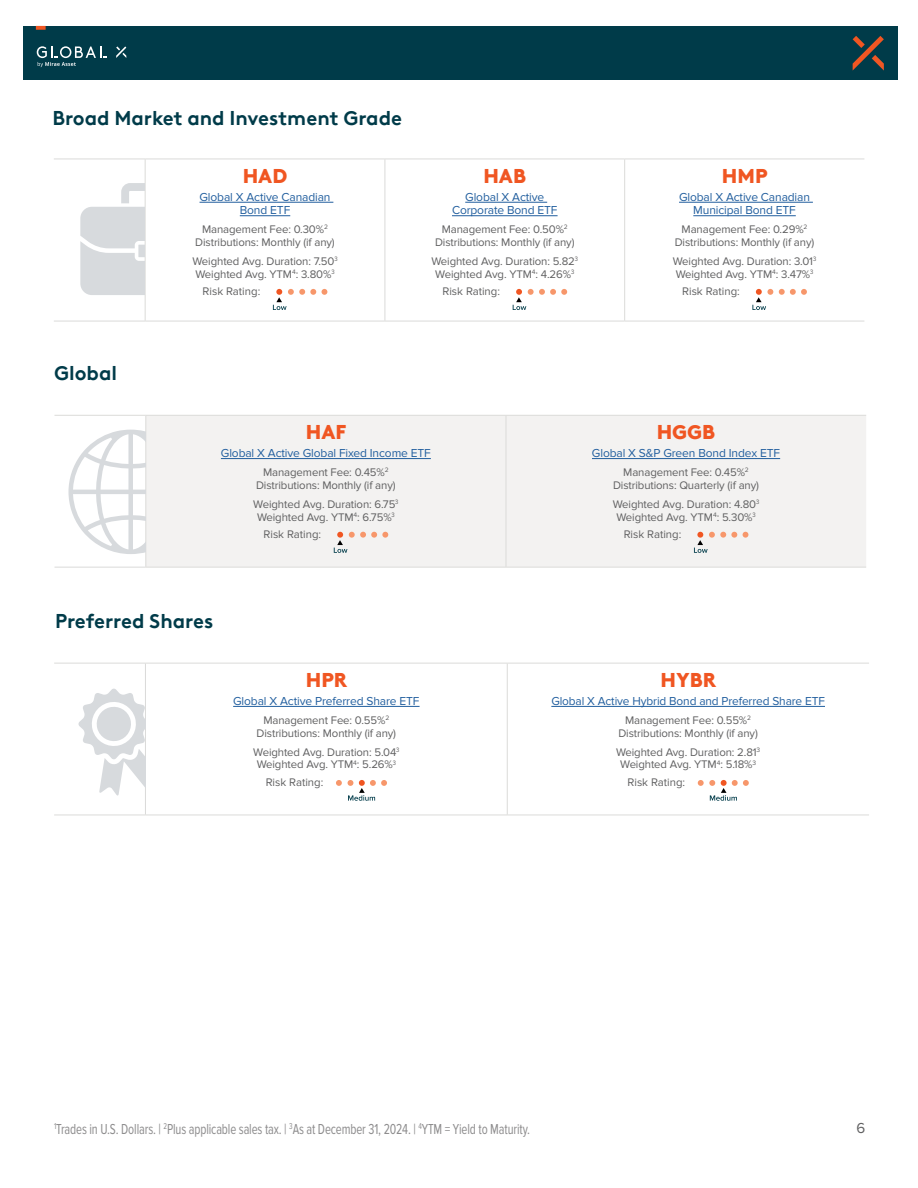
<style>
.page{position:relative;width:918px;height:1188px;background:#fff}
.page>*{position:absolute;margin:0;border:0;box-sizing:border-box;transform-origin:0 0}
.t1{font:700 19.95px "Brown LLTT";color:#003b49}
.t2{font:900 19.95px "Brown LLTT";color:#f05622}
.t3{font:15px "Proxima Nova Cond";letter-spacing:-.01em;color:#8e8d8e;scale:.85 1}
.t4{font:15px "Proxima Nova";color:#606061}
.t5{font:12px/13.5px "Proxima Nova";letter-spacing:-.01em;color:#215e9e;text-align:center}
.t6{font:11.4px/12.8px "Proxima Nova";letter-spacing:-.01em;color:#606061;text-align:center}
</style>
<div class="page">
<div style="left:23px;top:26px;width:874px;height:53px;background:#003b49"></div>
<svg style="left:853px;top:36px;width:31px;height:35px"></svg>
<svg style="left:36px;top:26px;width:10px;height:4px"></svg>
<svg style="left:116px;top:46px;width:10px;height:12px"></svg>
<svg style="left:37px;top:46px;width:70px;height:21px"></svg>
<svg style="left:54px;top:160px;width:810px;height:161px"></svg>
<hr style="left:54px;top:159px;width:91px;height:1px;background:#dbdbd9">
<hr style="left:54px;top:321px;width:91px;height:1px;background:#dbdbd9">
<hr style="left:145px;top:159px;width:240px;height:1px;background:#dbdbd9">
<hr style="left:145px;top:159px;width:1px;height:162px;background:#dbdbd9">
<hr style="left:625px;top:159px;width:239px;height:1px;background:#dbdbd9">
<hr style="left:145px;top:321px;width:240px;height:1px;background:#dbdbd9">
<hr style="left:625px;top:321px;width:239px;height:1px;background:#dbdbd9">
<hr style="left:385px;top:159px;width:240px;height:1px;background:#dbdbd9">
<hr style="left:385px;top:159px;width:1px;height:162px;background:#dbdbd9">
<hr style="left:624px;top:159px;width:1px;height:162px;background:#dbdbd9">
<hr style="left:385px;top:321px;width:240px;height:1px;background:#dbdbd9">
<hr style="left:200px;top:202px;width:133px;height:1px;background:#215e9e">
<hr style="left:240px;top:215px;width:50px;height:1px;background:#215e9e">
<svg style="left:273px;top:289px;width:43px;height:21px"></svg>
<svg style="left:322px;top:289px;width:5px;height:6px"></svg>
<hr style="left:465px;top:202px;width:82px;height:1px;background:#215e9e">
<hr style="left:452px;top:215px;width:106px;height:1px;background:#215e9e">
<svg style="left:513px;top:289px;width:54px;height:21px"></svg>
<hr style="left:679px;top:202px;width:134px;height:1px;background:#215e9e">
<hr style="left:693px;top:215px;width:103px;height:1px;background:#215e9e">
<svg style="left:752px;top:289px;width:21px;height:21px"></svg>
<svg style="left:779px;top:289px;width:28px;height:6px"></svg>
<svg style="left:54px;top:705px;width:815px;height:110px"></svg>
<hr style="left:54px;top:663px;width:91px;height:1px;background:#dbdbd9">
<hr style="left:54px;top:815px;width:91px;height:1px;background:#dbdbd9">
<hr style="left:145px;top:663px;width:362px;height:1px;background:#dbdbd9">
<hr style="left:145px;top:663px;width:1px;height:152px;background:#dbdbd9">
<hr style="left:145px;top:815px;width:362px;height:1px;background:#dbdbd9">
<hr style="left:507px;top:663px;width:362px;height:1px;background:#dbdbd9">
<hr style="left:507px;top:663px;width:1px;height:152px;background:#dbdbd9">
<hr style="left:507px;top:815px;width:362px;height:1px;background:#dbdbd9">
<hr style="left:233px;top:706px;width:187px;height:1px;background:#215e9e">
<svg style="left:336px;top:780px;width:6px;height:6px"></svg>
<svg style="left:348px;top:780px;width:39px;height:21px"></svg>
<hr style="left:551px;top:706px;width:274px;height:1px;background:#215e9e">
<svg style="left:698px;top:780px;width:51px;height:21px"></svg>
<div style="left:146px;top:416px;width:720px;height:151px;background:#f3f2f1"></div>
<hr style="left:54px;top:415px;width:92px;height:1px;background:#dbdbd9">
<hr style="left:54px;top:567px;width:92px;height:1px;background:#dbdbd9">
<hr style="left:506px;top:415px;width:360px;height:1px;background:#dbdbd9">
<hr style="left:506px;top:567px;width:360px;height:1px;background:#dbdbd9">
<hr style="left:146px;top:415px;width:360px;height:1px;background:#dbdbd9">
<hr style="left:145px;top:416px;width:1px;height:151px;background:#dbdbd9">
<hr style="left:506px;top:416px;width:1px;height:151px;background:#dbdbd9">
<hr style="left:146px;top:567px;width:360px;height:1px;background:#dbdbd9">
<hr style="left:221px;top:458px;width:210px;height:1px;background:#215e9e">
<svg style="left:334px;top:532px;width:54px;height:21px"></svg>
<hr style="left:592px;top:458px;width:188px;height:1px;background:#215e9e">
<svg style="left:694px;top:532px;width:43px;height:21px"></svg>
<svg style="left:743px;top:532px;width:5px;height:6px"></svg>
<svg style="left:78px;top:688px;width:67px;height:108px"></svg>
<svg style="left:80px;top:183px;width:65px;height:112px"></svg>
<svg style="left:68px;top:430px;width:77px;height:124px"></svg>
<h1 class="t1" style="left:52px;top:102px;width:351px">Broad Market and Investment Grade</h1>
<h1 class="t2" style="left:243px;top:161px;width:46px">HAD</h1>
<p class="t5" style="left:200px;top:190px;width:133px">Global X Active Canadian<br>Bond ETF</p>
<p class="t6" style="left:195px;top:223px;width:141px">Management Fee: 0.30%<sup>2<br></sup>Distributions: Monthly (if any)</p>
<p class="t6" style="left:192px;top:255px;width:147px;text-align:left">Weighted Avg. Duration: 7.50<sup>3<br></sup>Weighted Avg. YTM<sup>4</sup>: 3.80%<sup>3</sup></p>
<p class="t6" style="left:203px;top:285px;width:59px">Risk Rating:</p>
<h1 class="t2" style="left:483px;top:161px;width:44px">HAB</h1>
<p class="t5" style="left:452px;top:190px;width:107px">Global X Active<br>Corporate Bond ETF</p>
<p class="t6" style="left:435px;top:223px;width:141px">Management Fee: 0.50%<sup>2<br></sup>Distributions: Monthly (if any)</p>
<p class="t6" style="left:431px;top:255px;width:148px">Weighted Avg. Duration: 5.82<sup>3<br></sup>Weighted Avg. YTM<sup>4</sup>: 4.26%<sup>3</sup></p>
<p class="t6" style="left:442px;top:285px;width:59px">Risk Rating:</p>
<h1 class="t2" style="left:722px;top:161px;width:47px">HMP</h1>
<p class="t5" style="left:679px;top:190px;width:133px">Global X Active Canadian<br>Municipal Bond ETF</p>
<p class="t6" style="left:675px;top:223px;width:141px">Management Fee: 0.29%<sup>2<br></sup>Distributions: Monthly (if any)</p>
<p class="t6" style="left:673px;top:255px;width:145px;text-align:left">Weighted Avg. Duration: 3.01<sup>3<br></sup>Weighted Avg. YTM<sup>4</sup>: 3.47%<sup>3</sup></p>
<p class="t6" style="left:682px;top:285px;width:59px">Risk Rating:</p>
<h1 class="t1" style="left:54px;top:358px;width:64px">Global</h1>
<h1 class="t2" style="left:306px;top:417px;width:42px">HAF</h1>
<p class="t5" style="left:221px;top:446px;width:211px">Global X Active Global Fixed Income ETF</p>
<p class="t6" style="left:256px;top:466px;width:141px">Management Fee: 0.45%<sup>2<br></sup>Distributions: Monthly (if any)</p>
<p class="t6" style="left:253px;top:498px;width:147px">Weighted Avg. Duration: 6.75<sup>3<br></sup>Weighted Avg. YTM<sup>4</sup>: 6.75%<sup>3</sup></p>
<p class="t6" style="left:264px;top:528px;width:59px">Risk Rating:</p>
<h1 class="t2" style="left:657px;top:417px;width:60px">HGGB</h1>
<p class="t5" style="left:592px;top:446px;width:190px">Global X S&amp;P Green Bond Index ETF</p>
<p class="t6" style="left:613px;top:466px;width:147px">Management Fee: 0.45%<sup>2<br></sup>Distributions: Quarterly (if any)</p>
<p class="t6" style="left:613px;top:498px;width:148px">Weighted Avg. Duration: 4.80<sup>3<br></sup>Weighted Avg. YTM<sup>4</sup>: 5.30%<sup>3</sup></p>
<p class="t6" style="left:624px;top:528px;width:59px">Risk Rating:</p>
<h1 class="t1" style="left:55px;top:606px;width:160px">Preferred Shares</h1>
<h1 class="t2" style="left:306px;top:665px;width:43px">HPR</h1>
<p class="t5" style="left:233px;top:694px;width:188px">Global X Active Preferred Share ETF</p>
<p class="t6" style="left:257px;top:714px;width:141px">Management Fee: 0.55%<sup>2<br></sup>Distributions: Monthly (if any)</p>
<p class="t6" style="left:253px;top:746px;width:148px">Weighted Avg. Duration: 5.04<sup>3<br></sup>Weighted Avg. YTM<sup>4</sup>: 5.26%<sup>3</sup></p>
<p class="t6" style="left:266px;top:776px;width:59px">Risk Rating:</p>
<h1 class="t2" style="left:661px;top:665px;width:57px">HYBR</h1>
<p class="t5" style="left:551px;top:694px;width:275px">Global X Active Hybrid Bond and Preferred Share ETF</p>
<p class="t6" style="left:618px;top:714px;width:141px">Management Fee: 0.55%<sup>2<br></sup>Distributions: Monthly (if any)</p>
<p class="t6" style="left:616px;top:746px;width:146px">Weighted Avg. Duration: 2.81<sup>3<br></sup>Weighted Avg. YTM<sup>4</sup>: 5.18%<sup>3</sup></p>
<p class="t6" style="left:628px;top:776px;width:59px">Risk Rating:</p>
<h2 class="t3" style="left:54px;top:1121px;width:562px"><sup>1</sup>Trades in U.S. Dollars. | <sup>2</sup>Plus applicable sales tax. | <sup>3</sup>As at December 31, 2024. | <sup>4</sup>YTM = Yield to Maturity.</h2>
<h2 class="t4" style="left:856px;top:1120px;width:10px">6</h2>
</div>
